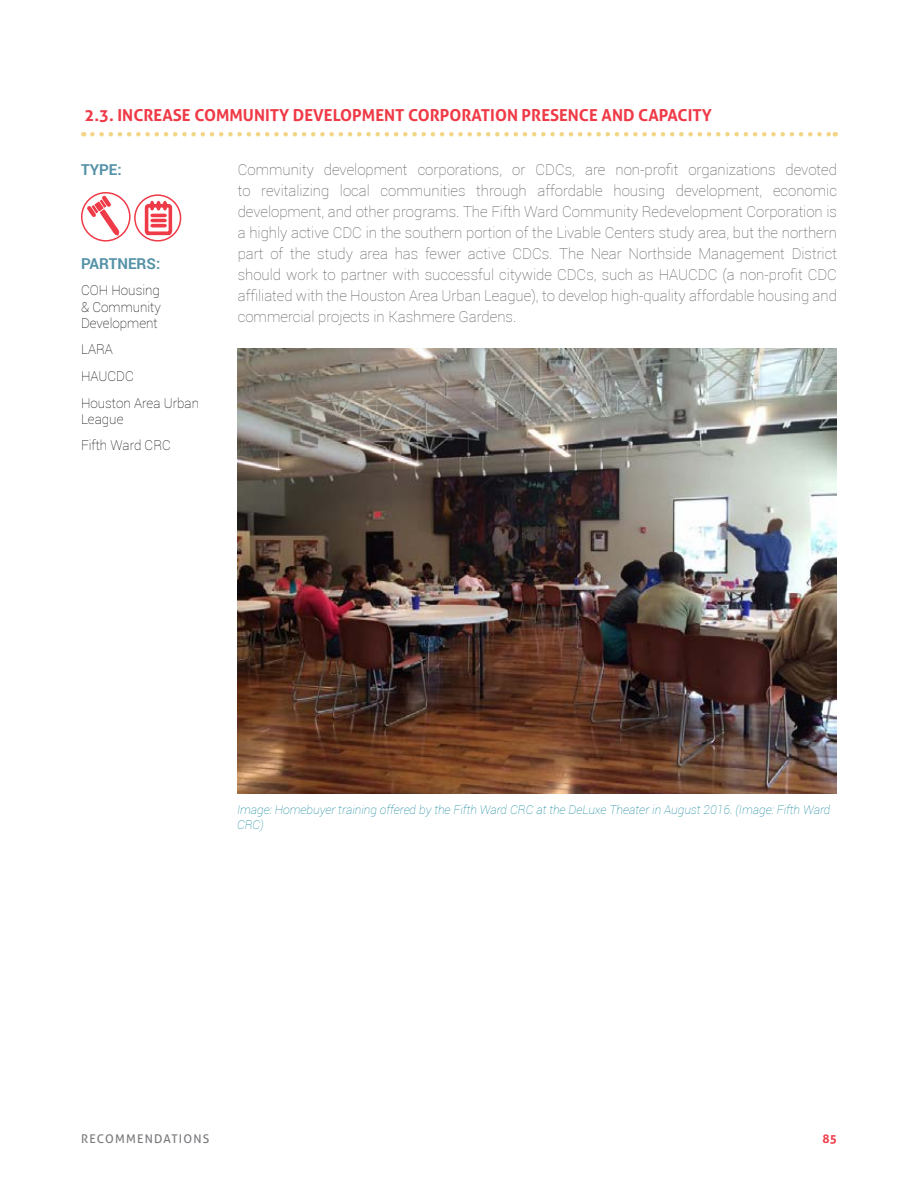
<style>
.page{position:relative;width:918px;height:1188px;background:#fff}
.page>*{position:absolute;margin:0;border:0;box-sizing:border-box;transform-origin:0 0}
.Heading_3{font:700 16.5px "Aller";color:#ef3a47}
.Body{font:100 15px/21px "Roboto";color:#58595b;text-align:justify}
.partners_header{font:700 15px "Roboto";color:#5492a8}
.t1{font:100 13.5px/16.2px "Roboto";color:#000;text-align:justify}
.Image_Caption{font:italic 100 12px/15px "Roboto";color:#0b8198}
.t2{font:12px "Aller";letter-spacing:.1em;color:#797a7d}
.t3{font:700 12px "Aller";color:#ef3a47}
</style>
<div class="page">
<svg style="left:87px;top:196px;width:32px;height:40px"></svg>
<div style="left:81px;top:192px;width:50px;height:50px;border:2px solid #ef3a47;border-radius:50%"></div>
<svg style="left:145px;top:201px;width:27px;height:34px"></svg>
<div style="left:134px;top:194px;width:47px;height:48px;border:2px solid #ef3a47;border-radius:50%"></div>
<svg style="left:92px;top:132px;width:744px;height:4px"></svg>
<img style="left:238px;top:348px;width:599px;height:446px">
<p class="Heading_3" style="left:85px;top:105px;width:629px">2.3. INCREASE COMMUNITY DEVELOPMENT CORPORATION PRESENCE AND CAPACITY</p>
<p class="partners_header" style="left:81px;top:159px;width:42px">TYPE:</p>
<p class="partners_header" style="left:81px;top:253px;width:81px">PARTNERS:</p>
<p class="t1" style="left:81px;top:282px;width:81px">COH Housing &amp; Community Development</p>
<p class="t1" style="left:81px;top:341px;width:34px">LARA</p>
<p class="t1" style="left:81px;top:368px;width:54px">HAUCDC</p>
<p class="t1" style="left:81px;top:395px;width:120px">Houston Area Urban<br>League</p>
<p class="t1" style="left:81px;top:437px;width:91px">Fifth Ward CRC</p>
<p class="Body" style="left:238px;top:158px;width:601px">Community development corporations, or CDCs, are non-profit organizations devoted to revitalizing local communities through affordable housing development, economic development, and other programs. The Fifth Ward Community Redevelopment Corporation is a highly active CDC in the southern portion of the Livable Centers study area, but the northern part of the study area has fewer active CDCs. The Near Northside Management District should work to partner with successful citywide CDCs, such as HAUCDC (a non-profit CDC affiliated with the Houston Area Urban League), to develop high-quality affordable housing and commercial projects in Kashmere Gardens.</p>
<p class="Image_Caption" style="left:237px;top:801px;width:595px">Image: Homebuyer training offered by the Fifth Ward CRC at the DeLuxe Theater in August 2016. (Image: Fifth Ward<br>CRC)</p>
<p class="t2" style="left:81px;top:1131px;width:130px">RECOMMENDATIONS</p>
<p class="t3" style="left:823px;top:1131px;width:16px">85</p>
</div>
